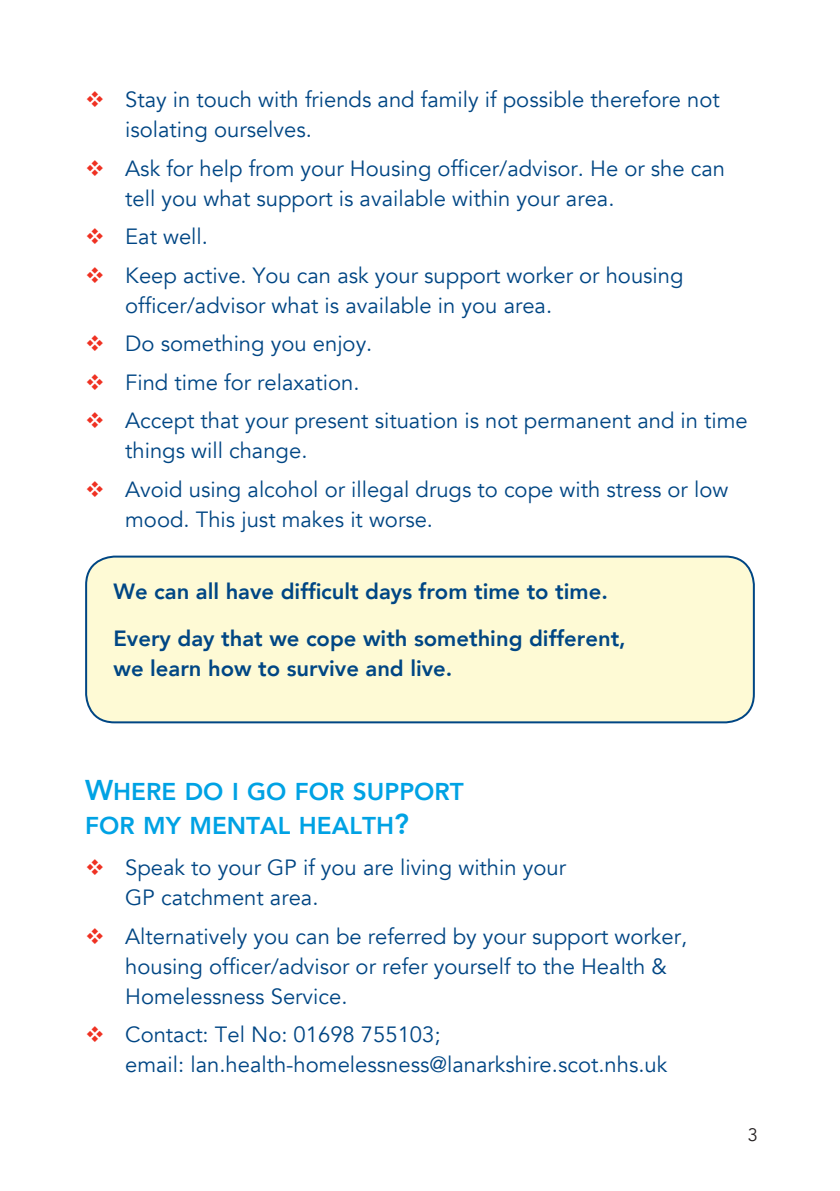
<style>
.page{position:relative;width:840px;height:1191px;background:#fff}
.page>*{position:absolute;margin:0;border:0;box-sizing:border-box;transform-origin:0 0}
.XS_subtitle__avenir{font:24.4px/34.4px "Avenir Heavy SC850";color:#00a2e4}
.XS_bulleted__avenir{font:22px/30px "Avenir";color:#004684}
.XS_body__avenir{font:800 22px/30px "Avenir";color:#004684}
.t1{font:18px "Avenir";color:#231f20}
.s1{color:#ef3122}
.s2{font-size:28.6px}
</style>
<div class="page">
<div style="left:86px;top:556px;width:667px;height:166px;background:#fefad5;border-radius:28px"></div>
<div style="left:85px;top:555px;width:669px;height:168px;border:2px solid #004684;border-radius:28px"></div>
<h2 class="XS_bulleted__avenir" style="left:125px;top:85px;width:595px;text-indent:-40px"><span class="s1">❖</span> Stay in touch with friends and family if possible therefore not isolating ourselves.</h2>
<h2 class="XS_bulleted__avenir" style="left:125px;top:153px;width:601px;text-indent:-40px"><span class="s1">❖</span> Ask for help from your Housing officer/advisor. He or she can tell you what support is available within your area.</h2>
<h2 class="XS_bulleted__avenir" style="left:85px;top:222px;width:124px"><span class="s1">❖</span> Eat well.</h2>
<h2 class="XS_bulleted__avenir" style="left:125px;top:260px;width:559px;text-indent:-40px"><span class="s1">❖</span> Keep active. You can ask your support worker or housing officer/advisor what is available in you area.</h2>
<h2 class="XS_bulleted__avenir" style="left:85px;top:329px;width:288px"><span class="s1">❖</span> Do something you enjoy.</h2>
<h2 class="XS_bulleted__avenir" style="left:85px;top:367px;width:276px"><span class="s1">❖</span> Find time for relaxation.</h2>
<h2 class="XS_bulleted__avenir" style="left:125px;top:406px;width:624px;text-indent:-40px"><span class="s1">❖</span> Accept that your present situation is not permanent and in time things will change.</h2>
<h2 class="XS_bulleted__avenir" style="left:125px;top:474px;width:604px;text-indent:-40px"><span class="s1">❖</span> Avoid using alcohol or illegal drugs to cope with stress or low mood. This just makes it worse.</h2>
<p class="XS_body__avenir" style="left:113px;top:576px;width:495px">We can all have difficult days from time to time.</p>
<p class="XS_body__avenir" style="left:113px;top:623px;width:513px">Every day that we cope with something different, we learn how to survive and live.</p>
<p class="XS_subtitle__avenir" style="left:85px;top:774px;width:380px"><span class="s2">W</span>H ERE DO I GO FOR SUPPORT<br>FOR MY MENTAL H EALTH <span class="s2">?</span></p>
<h2 class="XS_bulleted__avenir" style="left:125px;top:853px;width:442px;text-indent:-40px"><span class="s1">❖</span> Speak to your GP if you are living within your<br>GP catchment area.</h2>
<h2 class="XS_bulleted__avenir" style="left:125px;top:921px;width:563px;text-indent:-40px"><span class="s1">❖</span> Alternatively you can be referred by your support worker, housing officer/advisor or refer yourself to the Health &amp;<br>Homelessness Service.</h2>
<h2 class="XS_bulleted__avenir" style="left:85px;top:1020px;width:357px"><span class="s1">❖</span> Contact: Tel No: 01698 755103;</h2>
<h2 class="XS_bulleted__avenir" style="left:125px;top:1050px;width:543px">email: lan.health-homelessness@lanarkshire.scot.nhs.uk</h2>
<p class="t1" style="left:747px;top:1123px;width:12px">3</p>
</div>
